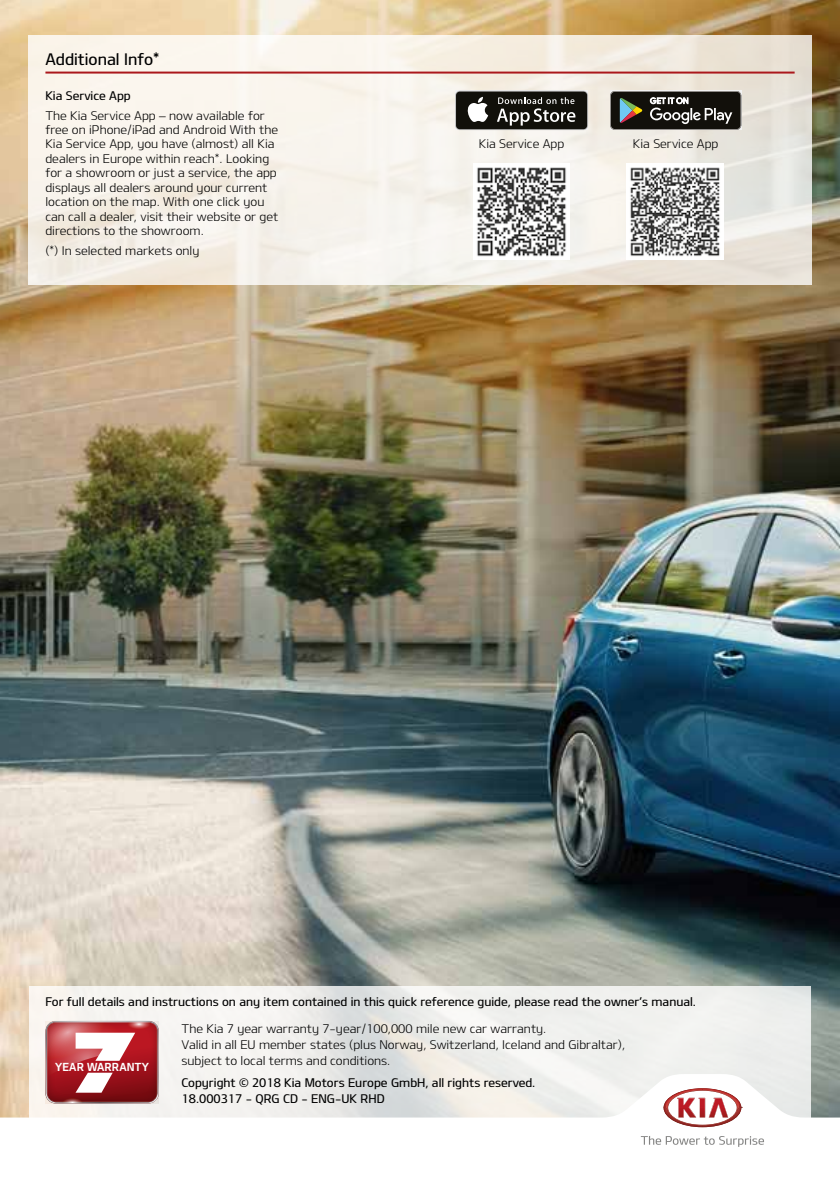
<style>
.page{position:relative;width:840px;height:1191px;background:#fff}
.page>*{position:absolute;margin:0;border:0;box-sizing:border-box;transform-origin:0 0}
.t1{font:16px "Kia OTFM";color:#000}
.t2{font:12px/14.4px "Kia OTFL";color:#000}
.t3{font:12px/16px "Kia OTFM";color:#000}
.t4{font:11.2px "Design KOTFB";letter-spacing:.01em;color:#fff}
</style>
<div class="page">
<img style="left:0;top:0;width:839px;height:1074px">
<svg style="left:29px;top:986px;width:781px;height:88px;fill:#f0f1ee"></svg>
<svg style="left:45px;top:1020px;width:114px;height:54px"></svg>
<svg style="left:0;top:1074px;width:839px;height:71px"></svg>
<svg style="left:640px;top:1135px;width:123px;height:12px"></svg>
<svg style="left:663px;top:1088px;width:78px;height:39px"></svg>
<svg style="left:839px;top:1074px;width:1px;height:44px"></svg>
<svg style="left:28px;top:35px;width:783px;height:250px;fill:#f6f3eb"></svg>
<svg style="left:455px;top:91px;width:132px;height:39px"></svg>
<div style="left:456px;top:92px;width:130px;height:37px;background:#11100a;border-radius:4px"></div>
<svg style="left:467px;top:97px;width:21px;height:25px"></svg>
<svg style="left:497px;top:97px;width:78px;height:29px"></svg>
<svg style="left:609px;top:91px;width:131px;height:39px;background:#3d3c37"></svg>
<hr style="left:45px;top:72px;width:749px;height:2px;background:#ab181c">
<img style="left:626px;top:163px;width:96px;height:96px">
<img style="left:473px;top:163px;width:96px;height:96px">
<h1 class="t1" style="left:45px;top:49px;width:115px">Additional Info*</h1>
<p class="t3" style="left:45px;top:87px;width:87px">Kia Service App</p>
<p class="t2" style="left:45px;top:108px;width:234px">The Kia Service App – now available for free on iPhone/iPad and Android With the Kia Service App, you have (almost) all Kia dealers in Europe within reach*. Looking for a showroom or just a service, the app displays all dealers around your current location on the map. With one click you can call a dealer, visit their website or get directions to the showroom.</p>
<p class="t2" style="left:45px;top:243px;width:155px">(*) In selected markets only</p>
<p class="t2" style="left:478px;top:136px;width:87px">Kia Service App</p>
<p class="t2" style="left:632px;top:136px;width:87px">Kia Service App</p>
<p class="t3" style="left:45px;top:993px;width:651px">For full details and instructions on any item contained in this quick reference guide, please read the owner’s manual.</p>
<p class="t2" style="left:181px;top:1020px;width:445px;line-height:16px">The Kia 7 year warranty 7-year/100,000 mile new car warranty.<br>Valid in all EU member states (plus Norway, Switzerland, Iceland and Gibraltar), subject to local terms and conditions.</p>
<p class="t4" style="left:55px;top:1059px;width:95px">YEAR WARRANTY</p>
<p class="t3" style="left:181px;top:1073px;width:355px">Copyright © 2018 Kia Motors Europe GmbH, all rights reserved.<br>18.000317 - QRG CD - ENG-UK RHD</p>
</div>
